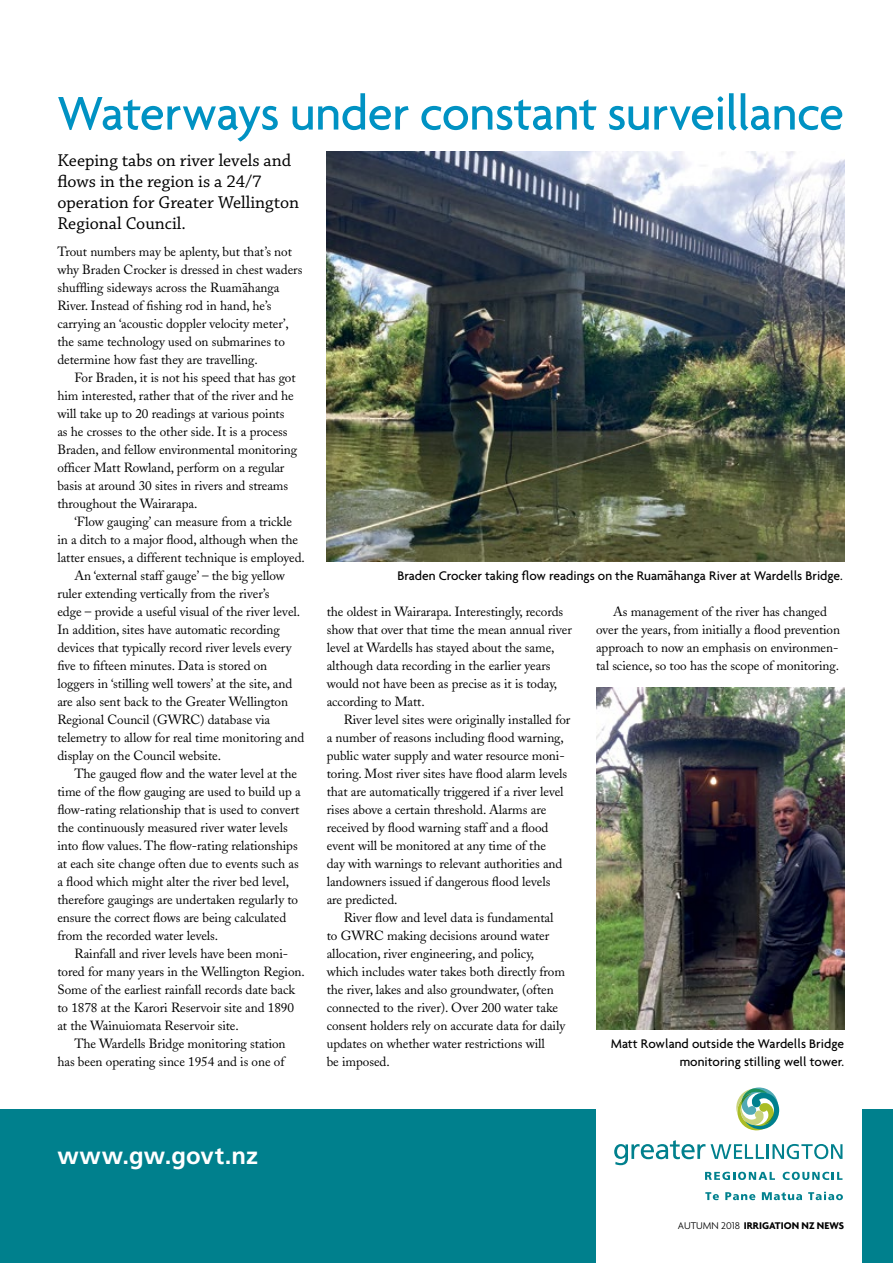
<style>
.page{position:relative;width:893px;height:1263px;background:#fff}
.page>*{position:absolute;margin:0;border:0;box-sizing:border-box;transform-origin:0 0}
.t1{font:500 51px "Agenda";letter-spacing:-.015em;color:#0092c3}
.t2{font:700 24px "Frutiger";letter-spacing:.005em;color:#fff}
.t3{font:18px/21px "Chaparral Pro";color:#000}
.t4{font:500 13.5px/18px "Agenda";color:#000;text-align:right}
.t5{font:13.2px/18px "Adobe Caslon";letter-spacing:-.005em;color:#000}
.t6{font:700 10.5px "Agenda";color:#000}
.s1{font-weight:300}
</style>
<div class="page">
<div style="left:0;top:1109px;width:893px;height:154px;background:#00808d"></div>
<div style="left:596px;top:1097px;width:265px;height:166px;background:#fff"></div>
<svg style="left:705px;top:1192px;width:14px;height:8px"></svg>
<svg style="left:725px;top:1192px;width:30px;height:8px"></svg>
<svg style="left:762px;top:1192px;width:40px;height:8px"></svg>
<svg style="left:808px;top:1192px;width:35px;height:8px"></svg>
<svg style="left:705px;top:1172px;width:70px;height:8px"></svg>
<svg style="left:783px;top:1172px;width:59px;height:8px"></svg>
<svg style="left:614px;top:1140px;width:228px;height:25px"></svg>
<svg style="left:736px;top:1087px;width:44px;height:44px"></svg>
<img style="left:327px;top:151px;width:517px;height:411px">
<img style="left:596px;top:688px;width:248px;height:342px">
<h1 class="t1" style="left:57px;top:82px;width:788px">Waterways under constant surveillance</h1>
<h3 class="t3" style="left:57px;top:150px;width:243px">Keeping tabs on river levels and flows in the region is a 24/7 operation for Greater Wellington<br>Regional Council.</h3>
<p class="t5" style="left:57px;top:242px;width:246px">Trout numbers may be aplenty, but that’s not why Braden Crocker is dressed in chest waders shuffling sideways across the Ruam-ahanga River. Instead of fishing rod in hand, he’s carrying an ‘acoustic doppler velocity meter’, the same technology used on submarines to determine how fast they are travelling.</p>
<p class="t5" style="left:57px;top:368px;width:241px;text-indent:17px">For Braden, it is not his speed that has got him interested, rather that of the river and he will take up to 20 readings at various points as he crosses to the other side. It is a process Braden, and fellow environmental monitoring officer Matt Rowland, perform on a regular basis at around 30 sites in rivers and streams throughout the Wairarapa.</p>
<p class="t5" style="left:74px;top:512px;width:219px">‘Flow gauging’ can measure from a trickle</p>
<p class="t5" style="left:57px;top:530px;width:242px">in a ditch to a major flood, although when the</p>
<p class="t5" style="left:57px;top:548px;width:249px">latter ensues, a different technique is employed.</p>
<p class="t5" style="left:74px;top:566px;width:212px">An ‘external staff gauge’ – the big yellow</p>
<p class="t5" style="left:57px;top:584px;width:213px">ruler extending vertically from the river’s</p>
<p class="t5" style="left:57px;top:602px;width:244px">edge – provide a useful visual of the river level.</p>
<p class="t5" style="left:57px;top:620px;width:224px">In addition, sites have automatic recording</p>
<p class="t5" style="left:57px;top:638px;width:236px">devices that typically record river levels every</p>
<p class="t5" style="left:57px;top:656px;width:211px">five to fifteen minutes. Data is stored on</p>
<p class="t5" style="left:57px;top:674px;width:236px">loggers in ‘stilling well towers’ at the site, and</p>
<p class="t5" style="left:57px;top:692px;width:232px">are also sent back to the Greater Wellington</p>
<p class="t5" style="left:57px;top:710px;width:214px">Regional Council (GWRC) database via</p>
<p class="t5" style="left:57px;top:728px;width:248px">telemetry to allow for real time monitoring and</p>
<p class="t5" style="left:57px;top:746px;width:165px">display on the Council website.</p>
<p class="t5" style="left:74px;top:764px;width:224px">The gauged flow and the water level at the</p>
<p class="t5" style="left:57px;top:782px;width:245px">time of the flow gauging are used to build up a</p>
<p class="t5" style="left:57px;top:800px;width:244px">flow-rating relationship that is used to convert</p>
<p class="t5" style="left:57px;top:818px;width:232px">the continuously measured river water levels</p>
<p class="t5" style="left:57px;top:836px;width:242px">into flow values. The flow-rating relationships</p>
<p class="t5" style="left:57px;top:854px;width:243px">at each site change often due to events such as</p>
<p class="t5" style="left:57px;top:872px;width:233px">a flood which might alter the river bed level,</p>
<p class="t5" style="left:57px;top:890px;width:242px">therefore gaugings are undertaken regularly to</p>
<p class="t5" style="left:57px;top:908px;width:230px">ensure the correct flows are being calculated</p>
<p class="t5" style="left:57px;top:926px;width:162px">from the recorded water levels.</p>
<p class="t5" style="left:74px;top:944px;width:214px">Rainfall and river levels have been moni-</p>
<p class="t5" style="left:57px;top:962px;width:249px">tored for many years in the Wellington Region.</p>
<p class="t5" style="left:57px;top:980px;width:239px">Some of the earliest rainfall records date back</p>
<p class="t5" style="left:57px;top:998px;width:238px">to 1878 at the Karori Reservoir site and 1890</p>
<p class="t5" style="left:57px;top:1016px;width:183px">at the Wainuiomata Reservoir site.</p>
<p class="t5" style="left:74px;top:1034px;width:213px">The Wardells Bridge monitoring station</p>
<p class="t5" style="left:57px;top:1052px;width:229px">has been operating since 1954 and is one of</p>
<p class="t4" style="left:397px;top:566px;width:447px">Braden Crocker taking flow readings on the Ruam‑ahanga River at Wardells Bridge.</p>
<p class="t5" style="left:327px;top:602px;width:247px">the oldest in Wairarapa. Interestingly, records show that over that time the mean annual river level at Wardells has stayed about the same, although data recording in the earlier years would not have been as precise as it is today, according to Matt.</p>
<p class="t5" style="left:327px;top:710px;width:245px;text-indent:17px">River level sites were originally installed for a number of reasons including flood warning, public water supply and water resource moni&shy;toring. Most river sites have flood alarm levels that are automatically triggered if a river level rises above a certain threshold. Alarms are received by flood warning staff and a flood event will be monitored at any time of the<br>day with warnings to relevant authorities and landowners issued if dangerous flood levels<br>are predicted.</p>
<p class="t5" style="left:327px;top:909px;width:240px;text-indent:17px">River flow and level data is fundamental to GWRC making decisions around water allocation, river engineering, and policy, which includes water takes both directly from the river, lakes and also groundwater, (often connected to the river). Over 200 water take consent holders rely on accurate data for daily updates on whether water restrictions will<br>be imposed.</p>
<p class="t5" style="left:596px;top:603px;width:246px;text-align:center">As management of the river has changed<br>over the years, from initially a flood prevention approach to now an emphasis on environmen&shy;tal science, so too has the scope of monitoring.</p>
<p class="t4" style="left:611px;top:1034px;width:235px">Matt Rowland outside the Wardells Bridge monitoring stilling well tower.</p>
<h2 class="t2" style="left:57px;top:1141px;width:202px">www.gw.govt.nz</h2>
<p class="t6" style="left:678px;top:1219px;width:168px"><span class="s1">AUTUMN 2018</span> IRRIGATION NZ NEWS</p>
</div>
